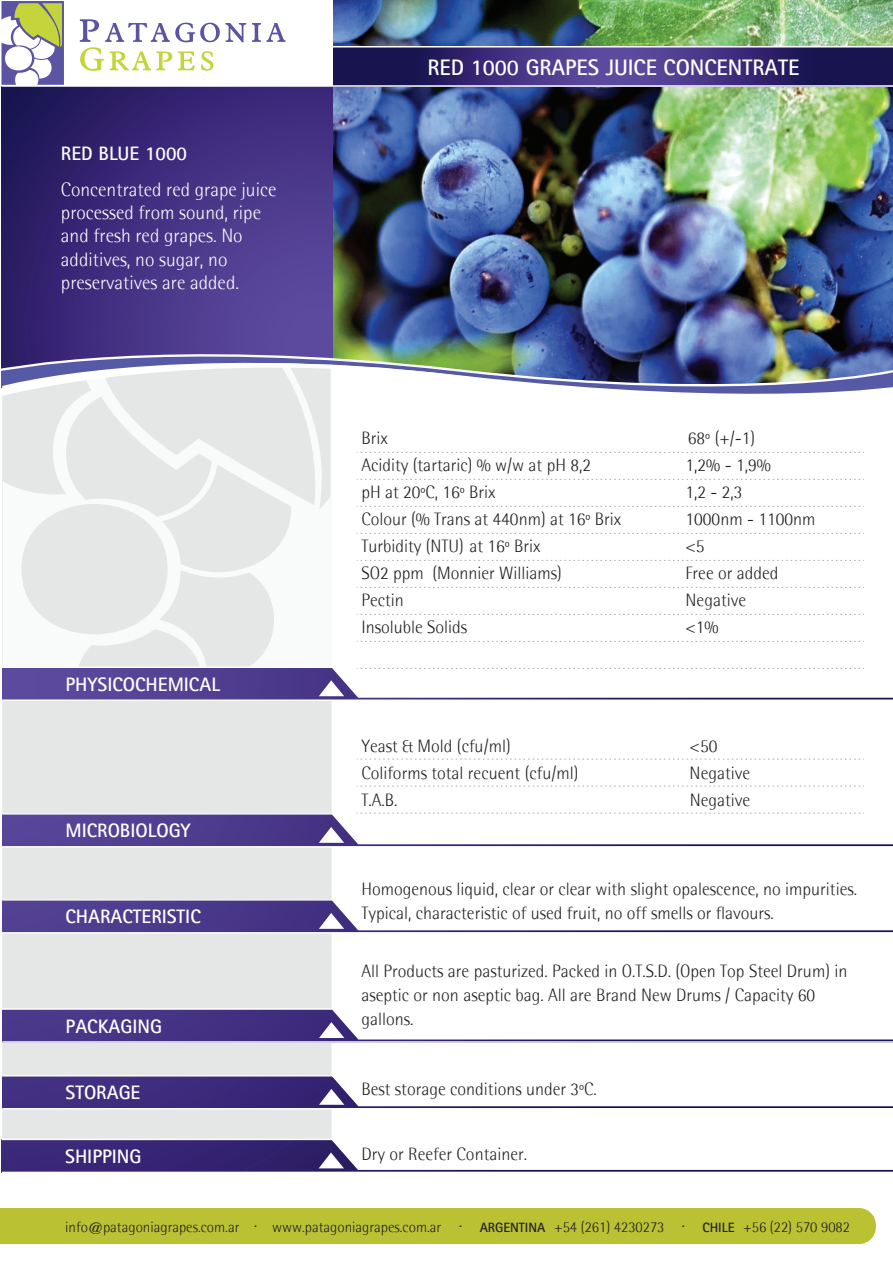
<style>
.page{position:relative;width:893px;height:1263px;background:#fff}
.page>*{position:absolute;margin:0;border:0;box-sizing:border-box;transform-origin:0 0}
.t1{font:700 22.5px "Rotis Sans Serif";color:#fff}
.t2{font:300 19.5px/23.4px "Rotis Semi Sans";color:#fff}
.t3{font:700 19.5px "Rotis Sans Serif";color:#fff}
.t4{font:300 18px/24px "Rotis Semi Sans";color:#231f20}
.t5{font:300 15px "Rotis Semi Sans";color:#231f20}
.s1{font-size:18px}
.s2{font-family:"Rotis Sans Serif";font-weight:700;font-size:13.5px}
</style>
<div class="page">
<svg style="left:2px;top:87px;width:330px;height:248px;background:#3e2d7c"></svg>
<img style="left:334px;top:0;width:559px;height:335px">
<svg style="left:2px;top:335px;width:891px;height:3px;background:#444d8a"></svg>
<img style="left:2px;top:338px;width:891px;height:4px">
<div style="left:2px;top:412px;width:330px;height:727px;background:#e5e6e6"></div>
<svg style="left:334px;top:48px;width:559px;height:37px;background:#352971"></svg>
<hr style="left:2px;top:46px;width:891px;height:2px;background:#fff">
<svg style="left:2px;top:1px;width:62px;height:84px"></svg>
<svg style="left:252px;top:23px;width:33px;height:19px"></svg>
<svg style="left:80px;top:19px;width:166px;height:52px"></svg>
<svg style="left:2px;top:814px;width:891px;height:32px;background:#51408f"></svg>
<hr style="left:2px;top:846px;width:891px;height:1px;background:#fff">
<hr style="left:2px;top:813px;width:891px;height:1px;background:#fff">
<svg style="left:2px;top:900px;width:891px;height:32px;background:#4e3d8b"></svg>
<hr style="left:2px;top:932px;width:891px;height:1px;background:#fff">
<hr style="left:2px;top:899px;width:891px;height:1px;background:#fff">
<svg style="left:319px;top:895px;width:574px;height:35px"></svg>
<svg style="left:2px;top:1010px;width:891px;height:31px;background:#463583"></svg>
<hr style="left:2px;top:1041px;width:891px;height:2px;background:#fff">
<hr style="left:2px;top:1008px;width:891px;height:2px;background:#fff">
<svg style="left:319px;top:1004px;width:574px;height:35px"></svg>
<svg style="left:2px;top:1076px;width:891px;height:32px;background:#402e7c"></svg>
<hr style="left:2px;top:1108px;width:891px;height:1px;background:#fff">
<hr style="left:2px;top:1075px;width:891px;height:1px;background:#fff">
<svg style="left:319px;top:1071px;width:574px;height:35px"></svg>
<svg style="left:2px;top:1140px;width:891px;height:32px;background:#3a2974"></svg>
<svg style="left:319px;top:1135px;width:574px;height:35px"></svg>
<img style="left:2px;top:342px;width:891px;height:70px">
<svg style="left:3px;top:363px;width:329px;height:303px;fill:#e5e6e6"></svg>
<svg style="left:2px;top:668px;width:891px;height:31px;background:#513f91"></svg>
<hr style="left:2px;top:699px;width:891px;height:2px;background:#fff">
<hr style="left:2px;top:666px;width:891px;height:2px;background:#fff">
<hr style="left:2px;top:85px;width:891px;height:2px;background:#fff">
<svg style="left:357px;top:759px;width:507px;height:1px"></svg>
<svg style="left:357px;top:786px;width:507px;height:1px"></svg>
<svg style="left:319px;top:809px;width:574px;height:35px"></svg>
<svg style="left:357px;top:452px;width:507px;height:1px"></svg>
<svg style="left:357px;top:479px;width:507px;height:1px"></svg>
<svg style="left:357px;top:506px;width:507px;height:1px"></svg>
<svg style="left:357px;top:533px;width:507px;height:1px"></svg>
<svg style="left:357px;top:560px;width:507px;height:1px"></svg>
<svg style="left:357px;top:587px;width:507px;height:1px"></svg>
<svg style="left:357px;top:614px;width:507px;height:1px"></svg>
<svg style="left:357px;top:641px;width:507px;height:1px"></svg>
<svg style="left:319px;top:663px;width:574px;height:35px"></svg>
<div style="left:0;top:1208px;width:876px;height:36px;background:#bac133"></div>
<p class="t3" style="left:61px;top:141px;width:128px">RED BLUE 1000</p>
<p class="t2" style="left:61px;top:177px;width:217px">Concentrated red grape juice processed from sound, ripe and fresh red grapes. No additives, no sugar, no preservatives are added.</p>
<p class="t3" style="left:65px;top:672px;width:156px">PHYSICOCHEMICAL</p>
<p class="t3" style="left:65px;top:818px;width:127px">MICROBIOLOGY</p>
<p class="t3" style="left:65px;top:904px;width:137px">CHARACTERISTIC</p>
<p class="t3" style="left:66px;top:1014px;width:98px">PACKAGING</p>
<p class="t3" style="left:66px;top:1080px;width:76px">STORAGE</p>
<p class="t3" style="left:65px;top:1144px;width:78px">SHIPPING</p>
<p class="t1" style="left:427px;top:53px;width:374px">RED 1000 GRAPES JUICE CONCENTRATE</p>
<p class="t4" style="left:361px;top:425px;width:28px">Brix</p>
<p class="t4" style="left:688px;top:425px;width:69px">68º (+/-1)</p>
<p class="t4" style="left:361px;top:452px;width:231px">Acidity (tartaric) % w/w at pH 8,2</p>
<p class="t4" style="left:686px;top:452px;width:87px">1,2% - 1,9%</p>
<p class="t4" style="left:361px;top:479px;width:136px">pH at 20ºC, 16º Brix</p>
<p class="t4" style="left:686px;top:479px;width:59px">1,2 - 2,3</p>
<p class="t4" style="left:361px;top:506px;width:261px">Colour (% Trans at 440nm) at 16º Brix</p>
<p class="t4" style="left:686px;top:506px;width:131px">1000nm - 1100nm</p>
<p class="t4" style="left:361px;top:533px;width:181px">Turbidity (NTU) at 16º Brix</p>
<p class="t4" style="left:686px;top:533px;width:21px">&lt;5</p>
<p class="t4" style="left:361px;top:560px;width:202px">SO2 ppm (Monnier Williams)</p>
<p class="t4" style="left:686px;top:560px;width:95px">Free or added</p>
<p class="t4" style="left:361px;top:587px;width:44px">Pectin</p>
<p class="t4" style="left:686px;top:587px;width:62px">Negative</p>
<p class="t4" style="left:361px;top:614px;width:107px">Insoluble Solids</p>
<p class="t4" style="left:686px;top:614px;width:35px">&lt;1%</p>
<p class="t4" style="left:361px;top:734px;width:151px">Yeast &amp; Mold (cfu/ml)</p>
<p class="t4" style="left:690px;top:734px;width:29px">&lt;50</p>
<p class="t4" style="left:361px;top:761px;width:219px">Coliforms total recuent (cfu/ml)</p>
<p class="t4" style="left:690px;top:761px;width:62px">Negative</p>
<p class="t4" style="left:361px;top:788px;width:38px">T.A.B.</p>
<p class="t4" style="left:690px;top:788px;width:62px">Negative</p>
<p class="t4" style="left:361px;top:877px;width:497px">Homogenous liquid, clear or clear with slight opalescence, no impurities.<br>Typical, characteristic of used fruit, no off smells or flavours.</p>
<p class="t4" style="left:361px;top:958px;width:488px">All Products are pasturized. Packed in O.T.S.D. (Open Top Steel Drum) in aseptic or non aseptic bag. All are Brand New Drums / Capacity 60 gallons.</p>
<p class="t4" style="left:361px;top:1077px;width:237px">Best storage conditions under 3ºC.</p>
<p class="t4" style="left:361px;top:1142px;width:167px">Dry or Reefer Container.</p>
<p class="t5" style="left:65px;top:1218px;width:786px">info@patagoniagrapes.com.ar <span class="s1">·</span> www.patagoniagrapes.com.ar <span class="s1">·</span> <span class="s2">ARGENTINA</span> +54 (261) 4230273 <span class="s1">·</span> <span class="s2">CHILE</span> +56 (22) 570 9082</p>
</div>
